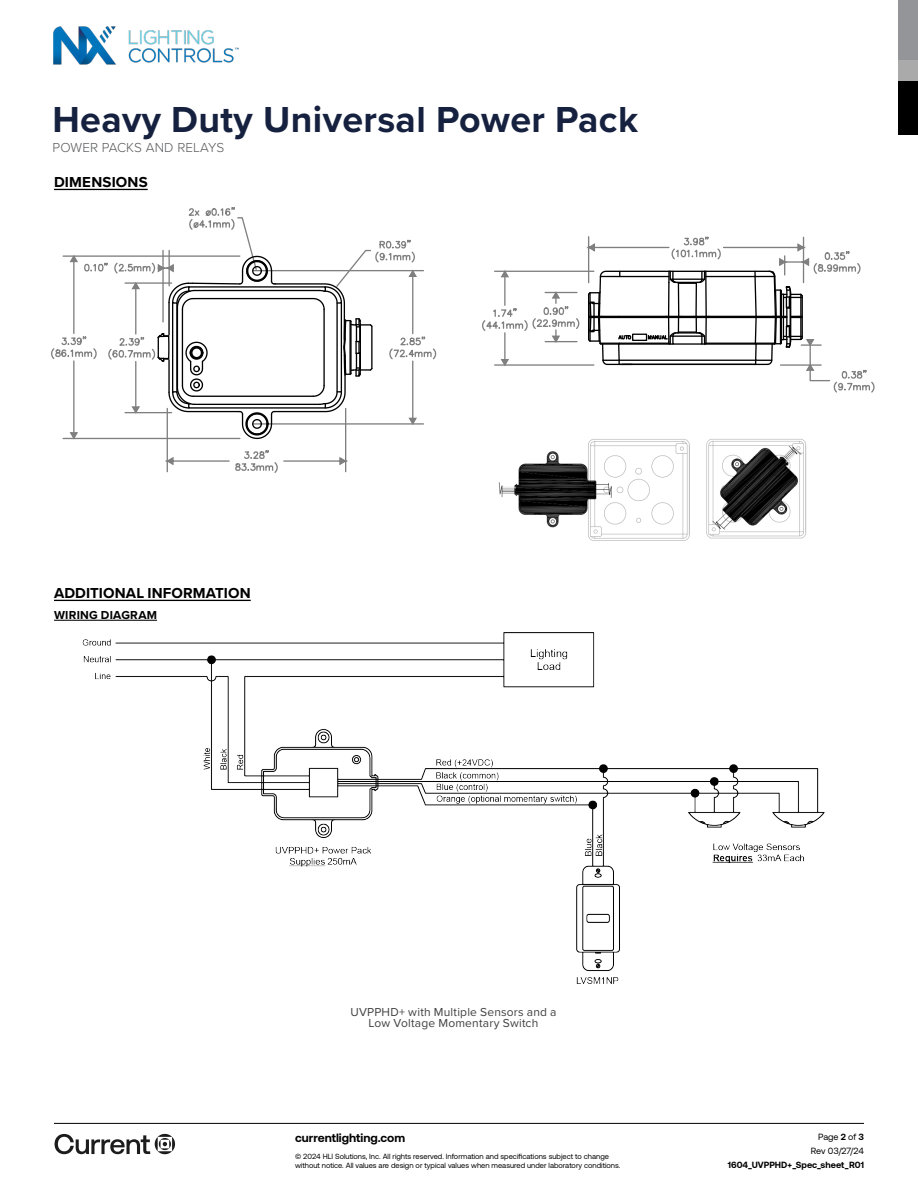
<style>
.page{position:relative;width:918px;height:1188px;background:#fff}
.page>*{position:absolute;margin:0;border:0;box-sizing:border-box;transform-origin:0 0}
.t1{font:700 37.5px "Proxima Nova";letter-spacing:.01em;color:#15213f}
.t2{font:700 15px "Proxima Nova";letter-spacing:.01em;color:#000}
.t3{font:300 13.5px "Proxima Nova";letter-spacing:.01em;color:#58595b}
.t4{font:12px/11.4px "Proxima Nova";letter-spacing:.015em;color:#414042;text-align:center}
.t5{font:700 12px "Aeonik";color:#000}
.t6{font:700 12px "Proxima Nova";letter-spacing:.02em;color:#000}
.t7{font:700 9px "Aeonik";color:#000}
.t8{font:9px/14.1px "Aeonik";letter-spacing:-.01em;color:#000;text-align:right}
.t9{font:7.5px/9.8px "Aeonik";color:#000}
.s1{font-weight:700}
</style>
<div class="page">
<hr style="left:54px;top:1123px;width:810px;height:1px;background:#000">
<svg style="left:55px;top:1134px;width:120px;height:20px"></svg>
<div style="left:898px;top:81px;width:20px;height:54px;background:#000"></div>
<div style="left:898px;top:0;width:20px;height:61px;background:#939598"></div>
<div style="left:898px;top:61px;width:20px;height:20px;background:#aaaaab"></div>
<img style="left:53px;top:26px;width:186px;height:39px">
<hr style="left:54px;top:189px;width:94px;height:1px;background:#000">
<hr style="left:54px;top:620px;width:103px;height:1px;background:#000">
<hr style="left:54px;top:600px;width:197px;height:1px;background:#000">
<img style="left:82px;top:633px;width:743px;height:351px">
<svg style="left:482px;top:236px;width:393px;height:157px"></svg>
<hr style="left:345px;top:408px;width:1px;height:64px;background:#7f7f7f">
<hr style="left:167px;top:408px;width:1px;height:64px;background:#7f7f7f">
<hr style="left:284px;top:460px;width:57px;height:2px;background:#7f7f7f">
<hr style="left:172px;top:460px;width:57px;height:2px;background:#7f7f7f">
<svg style="left:338px;top:456px;width:10px;height:10px"></svg>
<svg style="left:165px;top:456px;width:10px;height:11px"></svg>
<svg style="left:235px;top:450px;width:43px;height:23px"></svg>
<svg style="left:51px;top:207px;width:386px;height:234px"></svg>
<img style="left:706px;top:439px;width:101px;height:100px">
<img style="left:498px;top:439px;width:192px;height:102px">
<h1 class="t1" style="left:52px;top:92px;width:587px">Heavy Duty Universal Power Pack</h1>
<h3 class="t3" style="left:52px;top:137px;width:173px">POWER PACKS AND RELAYS</h3>
<h2 class="t2" style="left:54px;top:171px;width:95px">DIMENSIONS</h2>
<h2 class="t2" style="left:54px;top:582px;width:198px">ADDITIONAL INFORMATION</h2>
<h3 class="t6" style="left:54px;top:606px;width:105px">WIRING DIAGRAM</h3>
<h3 class="t4" style="left:350px;top:1006px;width:208px">UVPPHD+ with Multiple Sensors and a<br>Low Voltage Momentary Switch</h3>
<h3 class="t5" style="left:295px;top:1131px;width:112px">currentlighting.com</h3>
<p class="t9" style="left:295px;top:1151px;width:327px">© 2024 HLI Solutions, Inc. All rights reserved. Information and specifications subject to change without notice. All values are design or typical values when measured under laboratory conditions.</p>
<p class="t8" style="left:811px;top:1130px;width:55px">Page <span class="s1">2</span> of <span class="s1">3<br></span>Rev 03/27/24</p>
<p class="t7" style="left:728px;top:1160px;width:138px">1604_UVPPHD+_Spec_sheet_R01</p>
</div>
